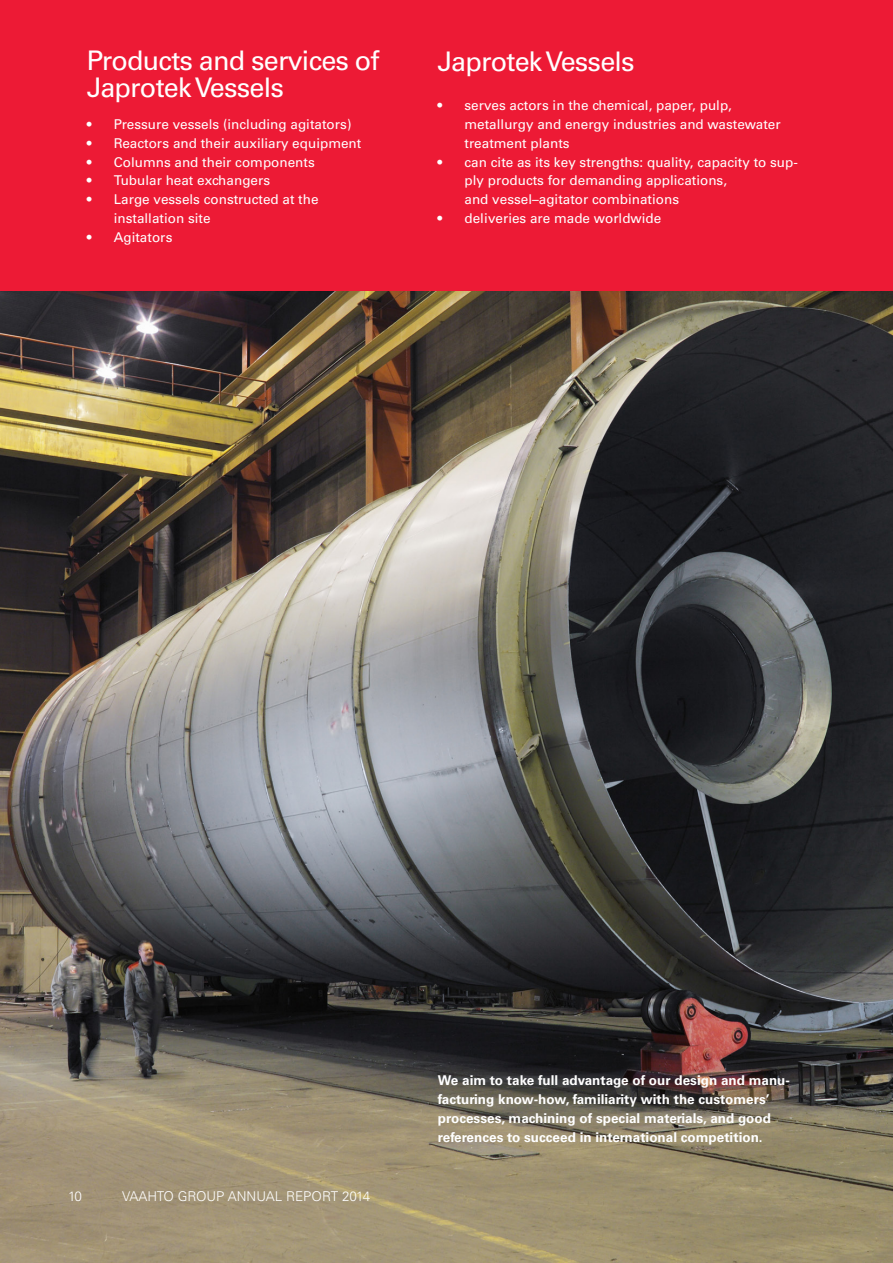
<style>
.page{position:relative;width:893px;height:1263px;background:#ed1a35}
.page>*{position:absolute;margin:0;border:0;box-sizing:border-box;transform-origin:0 0}
.laatikko-otsikko_val{font:27px/27px "Univers LT Std";letter-spacing:-.03em;color:#fff}
.t1{font:13.5px/18.8px "Univers LT Std";color:#fff}
.kuvateksti_valk{font:700 13.5px/18.8px "Univers LT Std";color:#fff}
.t2{font:300 13.5px "Univers LT Std";color:#fff}
</style>
<div class="page">
<img style="left:0;top:291px;width:893px;height:972px">
<p class="laatikko-otsikko_val" style="left:87px;top:47px;width:294px">Products and services of<br>Japrotek Vessels</p>
<p class="t1" style="left:87px;top:115px;width:266px">• Pressure vessels (including agitators)</p>
<p class="t1" style="left:87px;top:134px;width:276px">• Reactors and their auxiliary equipment</p>
<p class="t1" style="left:87px;top:152px;width:230px">• Columns and their components</p>
<p class="t1" style="left:87px;top:171px;width:185px">• Tubular heat exchangers</p>
<p class="t1" style="left:114px;top:190px;width:206px;text-indent:-27px">• Large vessels constructed at the installation site</p>
<p class="t1" style="left:87px;top:227px;width:87px">• Agitators</p>
<p class="laatikko-otsikko_val" style="left:438px;top:48px;width:199px">Japrotek Vessels</p>
<p class="t1" style="left:465px;top:96px;width:318px;text-indent:-27px">• serves actors in the chemical, paper, pulp, metallurgy and energy industries and wastewater treatment plants</p>
<p class="t1" style="left:465px;top:152px;width:335px;text-indent:-27px">• can cite as its key strengths: quality, capacity to sup&shy;ply products for demanding applications,<br>and vessel–agitator combinations</p>
<p class="t1" style="left:438px;top:209px;width:225px">• deliveries are made worldwide</p>
<p class="t2" style="left:68px;top:1188px;width:15px">10</p>
<p class="t2" style="left:122px;top:1188px;width:250px">VAAHTO GROUP ANNUAL REPORT 2014</p>
<p class="kuvateksti_valk" style="left:438px;top:1071px;width:353px">We aim to take full advantage of our design and manu&shy;facturing know-how, familiarity with the customers’ processes, machining of special materials, and good references to succeed in international competition.</p>
</div>
